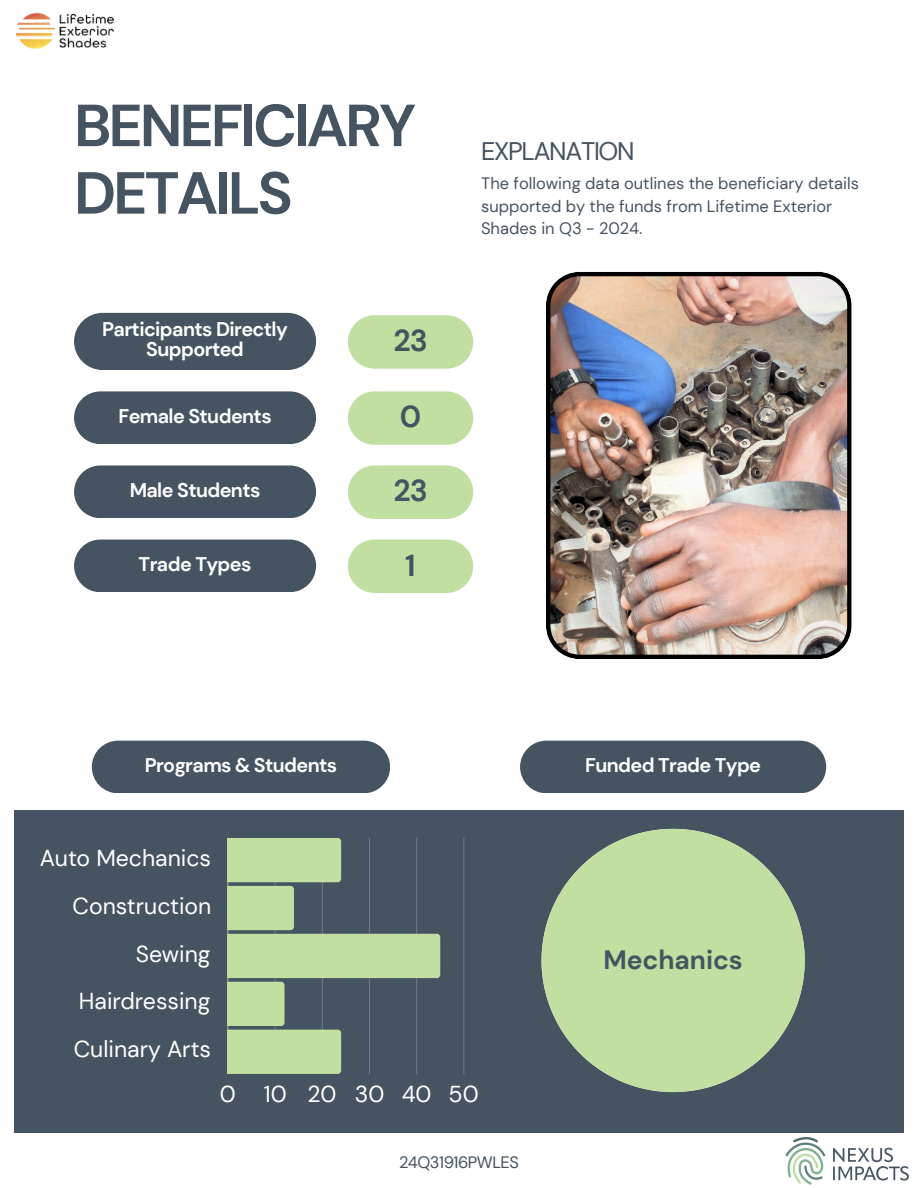
<style>
.page{position:relative;width:918px;height:1188px;background:#fff}
.page>*{position:absolute;margin:0;border:0;box-sizing:border-box;transform-origin:0 0}
.t1{font:700 59.25px/67.5px "DM Sans";letter-spacing:-.05em;color:#465360}
.t2{font:700 30.3px "DM Sans";color:#465360}
.t3{font:700 26.55px "DM Sans";color:#465360}
.t4{font:25.35px "DM Sans";letter-spacing:-.05em;color:#465360}
.t5{font:23.1px/47.8px "DM Sans";color:#fff;text-align:right}
.t6{font:700 19.8px/19.2px "DM Sans";letter-spacing:-.03em;color:#fff;text-align:center}
.t7{font:16.5px/22.5px "DM Sans";color:#465360}
.t8{font:16.5px "DM Sans";letter-spacing:-.03em;color:#465360}
</style>
<div class="page">
<div style="left:14px;top:810px;width:890px;height:323px;background:#465360"></div>
<hr style="left:464px;top:838px;width:1px;height:236px;background:#57636e">
<svg style="left:228px;top:838px;width:212px;height:236px"></svg>
<div style="left:74px;top:313px;width:242px;height:57px;background:#465360;border-radius:29px"></div>
<div style="left:74px;top:391px;width:242px;height:53px;background:#465360;border-radius:26px"></div>
<div style="left:74px;top:465px;width:242px;height:53px;background:#465360;border-radius:26px"></div>
<div style="left:74px;top:540px;width:242px;height:52px;background:#465360;border-radius:26px"></div>
<div style="left:92px;top:741px;width:298px;height:52px;background:#465360;border-radius:26px"></div>
<svg style="left:542px;top:829px;width:263px;height:263px;fill:#c0dfa1"></svg>
<div style="left:520px;top:741px;width:306px;height:52px;background:#465360;border-radius:26px"></div>
<svg style="left:348px;top:315px;width:125px;height:54px;background:#c6e2aa"></svg>
<svg style="left:348px;top:391px;width:125px;height:54px;background:#c6e2aa"></svg>
<svg style="left:348px;top:465px;width:125px;height:54px;background:#c6e2aa"></svg>
<svg style="left:348px;top:540px;width:125px;height:53px;background:#c5e1a9"></svg>
<img style="left:546px;top:272px;width:306px;height:387px">
<img style="left:785px;top:1136px;width:124px;height:49px">
<img style="left:15px;top:12px;width:99px;height:38px">
<p class="t1" style="left:74px;top:92px;width:344px">BENEFICIARY<br>DETAILS</p>
<p class="t6" style="left:102px;top:320px;width:187px">Participants Directly<br>Supported</p>
<h3 class="t2" style="left:393px;top:321px;width:36px">23</h3>
<h1 class="t6" style="left:118px;top:407px;width:155px">Female Students</h1>
<h3 class="t2" style="left:400px;top:397px;width:23px">0</h3>
<h2 class="t6" style="left:130px;top:481px;width:132px">Male Students</h2>
<p class="t2" style="left:393px;top:471px;width:36px">23</p>
<p class="t6" style="left:139px;top:555px;width:114px">Trade Types</p>
<p class="t2" style="left:405px;top:545px;width:12px">1</p>
<h3 class="t4" style="left:481px;top:135px;width:155px">EXPLANATION</h3>
<h4 class="t7" style="left:481px;top:172px;width:379px">The following data outlines the beneficiary details supported by the funds from Lifetime Exterior<br>Shades in Q3 - 2024.</h4>
<h3 class="t6" style="left:145px;top:756px;width:194px">Programs &amp; Students</h3>
<h3 class="t5" style="left:40px;top:834px;width:173px">Auto Mechanics<br>Construction<br>Sewing<br>Hairdressing<br>Culinary Arts</h3>
<h3 class="t6" style="left:585px;top:756px;width:178px">Funded Trade Type</h3>
<h3 class="t3" style="left:603px;top:943px;width:141px">Mechanics</h3>
<h3 class="t5" style="left:220px;top:1070px;width:260px">0 10 20 30 40 50</h3>
<h3 class="t8" style="left:399px;top:1152px;width:121px">24Q31916PWLES</h3>
</div>
